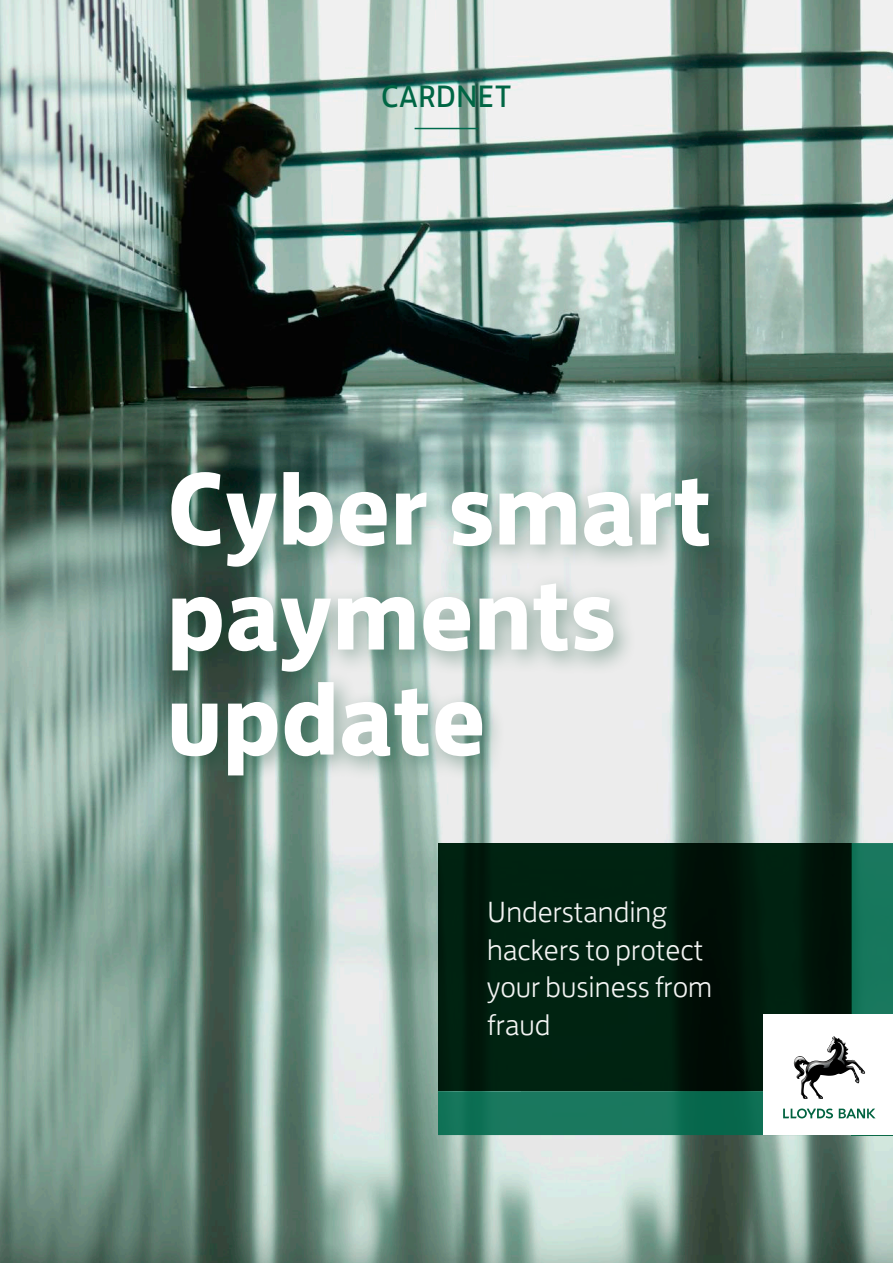
<style>
.page{position:relative;width:893px;height:1263px;background:#fff}
.page>*{position:absolute;margin:0;border:0;box-sizing:border-box;transform-origin:0 0}
.t1{font:700 105px "Lloyds Bank Jack";color:#fff}
.t2{font:31.8px "Lloyds Bank Jack";color:#064}
.t3{font:300 30px/37.5px "Lloyds Bank Jack";color:#fff}
</style>
<div class="page">
<img style="left:0;top:0;width:893px;height:1263px">
<div style="left:159px;top:460px;width:574px;height:340px;background:#004529;opacity:.4"></div>
<svg style="left:438px;top:843px;width:455px;height:292px;background:#1e4233"></svg>
<hr style="left:415px;top:128px;width:63px;height:1px;background:#006a4d">
<p class="t2" style="left:381px;top:70px;width:132px">CARDNET</p>
<p class="t1" style="left:167px;top:420px;width:547px">Cyber smart</p>
<p class="t1" style="left:167px;top:525px;width:450px">payments</p>
<p class="t1" style="left:167px;top:630px;width:321px">update</p>
<p class="t3" style="left:487px;top:890px;width:226px">Understanding hackers to protect your business from fraud</p>
</div>
